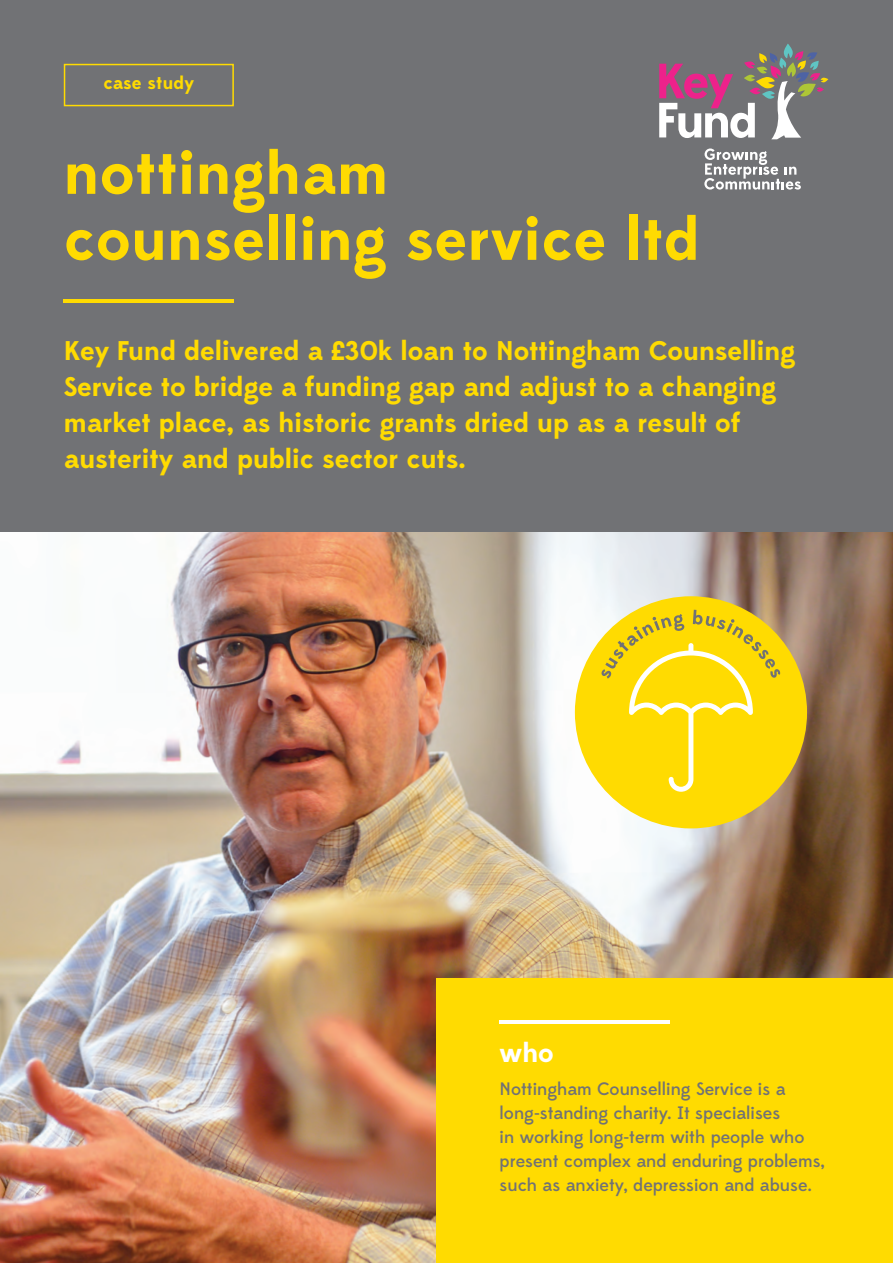
<style>
.page{position:relative;width:893px;height:1263px;background:#fff}
.page>*{position:absolute;margin:0;border:0;box-sizing:border-box;transform-origin:0 0}
.t1{font:700 60px/66px "Edmondsans";letter-spacing:.01em;color:#ffdb01}
.t2{font:700 27px/36px "Edmondsans";color:#ffdb01}
.t3{font:700 27px "Edmondsans";color:#fff}
.t4{font:500 18px/24px "Edmondsans";color:#717275}
.t5{font:700 18px "Edmondsans";letter-spacing:.01em;color:#ffdb01}
</style>
<div class="page">
<img style="left:0;top:531px;width:893px;height:732px">
<div style="left:0;top:0;width:893px;height:531px;background:#717275"></div>
<div style="left:64px;top:64px;width:170px;height:42px;border:2px solid #ffdb01"></div>
<svg style="left:704px;top:148px;width:97px;height:42px"></svg>
<svg style="left:659px;top:44px;width:169px;height:95px"></svg>
<hr style="left:64px;top:299px;width:170px;height:3px;background:#ffdb01">
<div style="left:575px;top:596px;width:232px;height:232px;background:#ffdb01;border-radius:50%"></div>
<svg style="left:601px;top:610px;width:179px;height:182px"></svg>
<div style="left:436px;top:978px;width:457px;height:285px;background:#ffdb01"></div>
<hr style="left:500px;top:1020px;width:170px;height:4px;background:#fff">
<p class="t5" style="left:104px;top:77px;width:92px">case study</p>
<h1 class="t1" style="left:64px;top:147px;width:637px">nottingham counselling service ltd</h1>
<p class="t2" style="left:64px;top:336px;width:733px">Key Fund delivered a £30k loan to Nottingham Counselling Service to bridge a funding gap and adjust to a changing market place, as historic grants dried up as a result of austerity and public sector cuts.</p>
<p class="t3" style="left:500px;top:1043px;width:56px">who</p>
<p class="t4" style="left:500px;top:1078px;width:327px">Nottingham Counselling Service is a long-standing charity. It specialises<br>in working long-term with people who present complex and enduring problems, such as anxiety, depression and abuse.</p>
</div>
